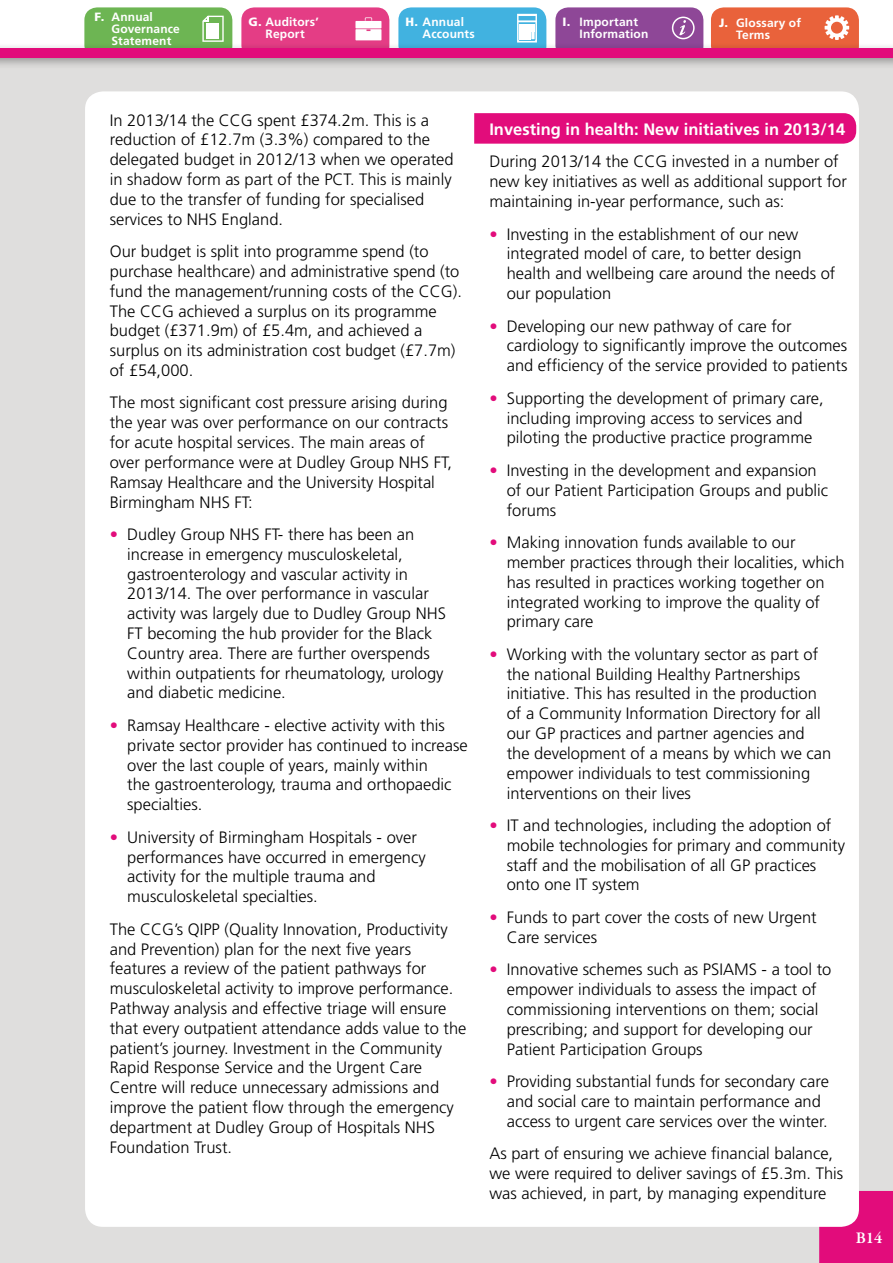
<style>
.page{position:relative;width:893px;height:1263px;background:#fff}
.page>*{position:absolute;margin:0;border:0;box-sizing:border-box;transform-origin:0 0}
.t1{font:300 16.5px/19.8px "Frutiger LT";color:#000}
.t2{font:700 16.5px "Frutiger LT";color:#fff}
.t3{font:600 16.5px "Garamond Premr Pro";color:#fff}
.t4{font:700 12px/12px "Frutiger LT";letter-spacing:.01em;color:#fff}
.s1{font-family:"Frutiger";font-weight:900}
.s2{font-family:"Frutiger";font-weight:400;color:#e20c7b}
</style>
<div class="page">
<div style="left:84px;top:7px;width:148px;height:51px;background:#6db553;border-radius:13px"></div>
<div style="left:241px;top:7px;width:148px;height:51px;background:#e43d85;border-radius:13px"></div>
<div style="left:711px;top:7px;width:148px;height:51px;background:#e9623b;border-radius:13px"></div>
<div style="left:398px;top:7px;width:148px;height:51px;background:#41b2e0;border-radius:13px"></div>
<div style="left:555px;top:7px;width:148px;height:51px;background:#8e4797;border-radius:13px"></div>
<svg style="left:825px;top:15px;width:24px;height:25px"></svg>
<div style="left:355px;top:21px;width:26px;height:7px;background:#fff"></div>
<svg style="left:355px;top:29px;width:26px;height:11px"></svg>
<svg style="left:365px;top:17px;width:7px;height:4px"></svg>
<div style="left:0;top:49px;width:893px;height:1214px;background:#dfdedd"></div>
<div style="left:819px;top:1191px;width:74px;height:72px;background:#e20c7b"></div>
<div style="left:85px;top:91px;width:774px;height:1136px;background:#fff;border-radius:18px"></div>
<div style="left:0;top:42px;width:893px;height:28px;background:#000;opacity:.37"></div>
<div style="left:0;top:48px;width:893px;height:10px;background:#e20c7b"></div>
<svg style="left:517px;top:14px;width:20px;height:29px"></svg>
<div style="left:672px;top:17px;width:23px;height:22px;border:2px solid #fff;border-radius:50%"></div>
<svg style="left:679px;top:20px;width:7px;height:15px"></svg>
<svg style="left:202px;top:16px;width:22px;height:26px"></svg>
<svg style="left:474px;top:113px;width:382px;height:31px;background:#e2117d"></svg>
<p class="t4" style="left:112px;top:10px;width:70px;text-indent:-17px"><span class="s1">F.</span> Annual<br>Governance<br>Statement</p>
<p class="t4" style="left:249px;top:16px;width:72px;text-align:center"><span class="s1">G.</span> Auditors’<br>Report</p>
<p class="t4" style="left:736px;top:17px;width:66px;text-indent:-17px"><span class="s1">J.</span> Glossary of<br>Terms</p>
<p class="t4" style="left:423px;top:16px;width:54px;text-indent:-17px"><span class="s1">H.</span> Annual<br>Accounts</p>
<p class="t4" style="left:580px;top:16px;width:70px;text-indent:-17px"><span class="s1">I.</span> Important<br>Information</p>
<p class="t1" style="left:110px;top:110px;width:345px">In 2013/14 the CCG spent £374.2m. This is a reduction of £12.7m (3.3%) compared to the delegated budget in 2012/13 when we operated in shadow form as part of the PCT. This is mainly due to the transfer of funding for specialised services to NHS England.</p>
<p class="t1" style="left:110px;top:242px;width:354px">Our budget is split into programme spend (to purchase healthcare) and administrative spend (to fund the management/running costs of the CCG).<br>The CCG achieved a surplus on its programme budget (£371.9m) of £5.4m, and achieved a surplus on its administration cost budget (£7.7m) of £54,000.</p>
<p class="t1" style="left:110px;top:393px;width:344px">The most significant cost pressure arising during the year was over performance on our contracts for acute hospital services. The main areas of over performance were at Dudley Group NHS FT, Ramsay Healthcare and the University Hospital Birmingham NHS FT:</p>
<p class="t1" style="left:127px;top:525px;width:320px;text-indent:-17px"><span class="s2">•</span> Dudley Group NHS FT- there has been an increase in emergency musculoskeletal, gastroenterology and vascular activity in 2013/14. The over performance in vascular activity was largely due to Dudley Group NHS FT becoming the hub provider for the Black Country area. There are further overspends within outpatients for rheumatology, urology and diabetic medicine.</p>
<p class="t1" style="left:127px;top:716px;width:342px;text-indent:-17px"><span class="s2">•</span> Ramsay Healthcare - elective activity with this private sector provider has continued to increase over the last couple of years, mainly within<br>the gastroenterology, trauma and orthopaedic specialties.</p>
<p class="t1" style="left:127px;top:827px;width:300px;text-indent:-17px"><span class="s2">•</span> University of Birmingham Hospitals - over performances have occurred in emergency activity for the multiple trauma and musculoskeletal specialties.</p>
<p class="t1" style="left:110px;top:919px;width:358px">The CCG’s QIPP (Quality Innovation, Productivity and Prevention) plan for the next five years features a review of the patient pathways for musculoskeletal activity to improve performance.<br>Pathway analysis and effective triage will ensure that every outpatient attendance adds value to the patient’s journey. Investment in the Community Rapid Response Service and the Urgent Care Centre will reduce unnecessary admissions and improve the patient flow through the emergency department at Dudley Group of Hospitals NHS Foundation Trust.</p>
<p class="t2" style="left:489px;top:119px;width:357px">Investing in health: New initiatives in 2013/14</p>
<p class="t1" style="left:489px;top:152px;width:359px">During 2013/14 the CCG invested in a number of new key initiatives as well as additional support for maintaining in-year performance, such as:</p>
<p class="t1" style="left:507px;top:224px;width:330px;text-indent:-17px"><span class="s2">•</span> Investing in the establishment of our new integrated model of care, to better design health and wellbeing care around the needs of our population</p>
<p class="t1" style="left:507px;top:316px;width:342px;text-indent:-17px"><span class="s2">•</span> Developing our new pathway of care for cardiology to significantly improve the outcomes and efficiency of the service provided to patients</p>
<p class="t1" style="left:489px;top:388px;width:336px;text-align:center"><span class="s2">•</span> Supporting the development of primary care, including improving access to services and piloting the productive practice programme</p>
<p class="t1" style="left:507px;top:461px;width:323px;text-indent:-17px"><span class="s2">•</span> Investing in the development and expansion of our Patient Participation Groups and public forums</p>
<p class="t1" style="left:507px;top:533px;width:339px;text-indent:-17px"><span class="s2">•</span> Making innovation funds available to our member practices through their localities, which has resulted in practices working together on integrated working to improve the quality of primary care</p>
<p class="t1" style="left:507px;top:644px;width:326px;text-indent:-17px"><span class="s2">•</span> Working with the voluntary sector as part of the national Building Healthy Partnerships initiative. This has resulted in the production of a Community Information Directory for all our GP practices and partner agencies and the development of a means by which we can empower individuals to test commissioning interventions on their lives</p>
<p class="t1" style="left:507px;top:816px;width:340px;text-indent:-17px"><span class="s2">•</span> IT and technologies, including the adoption of mobile technologies for primary and community staff and the mobilisation of all GP practices onto one IT system</p>
<p class="t1" style="left:507px;top:908px;width:311px;text-indent:-17px"><span class="s2">•</span> Funds to part cover the costs of new Urgent<br>Care services</p>
<p class="t1" style="left:507px;top:960px;width:326px;text-indent:-17px"><span class="s2">•</span> Innovative schemes such as PSIAMS - a tool to empower individuals to assess the impact of commissioning interventions on them; social prescribing; and support for developing our Patient Participation Groups</p>
<p class="t1" style="left:507px;top:1072px;width:324px;text-indent:-17px"><span class="s2">•</span> Providing substantial funds for secondary care and social care to maintain performance and access to urgent care services over the winter.</p>
<p class="t1" style="left:489px;top:1144px;width:355px">As part of ensuring we achieve financial balance, we were required to deliver savings of £5.3m. This was achieved, in part, by managing expenditure</p>
<p class="t3" style="left:856px;top:1228px;width:28px">B14</p>
</div>
